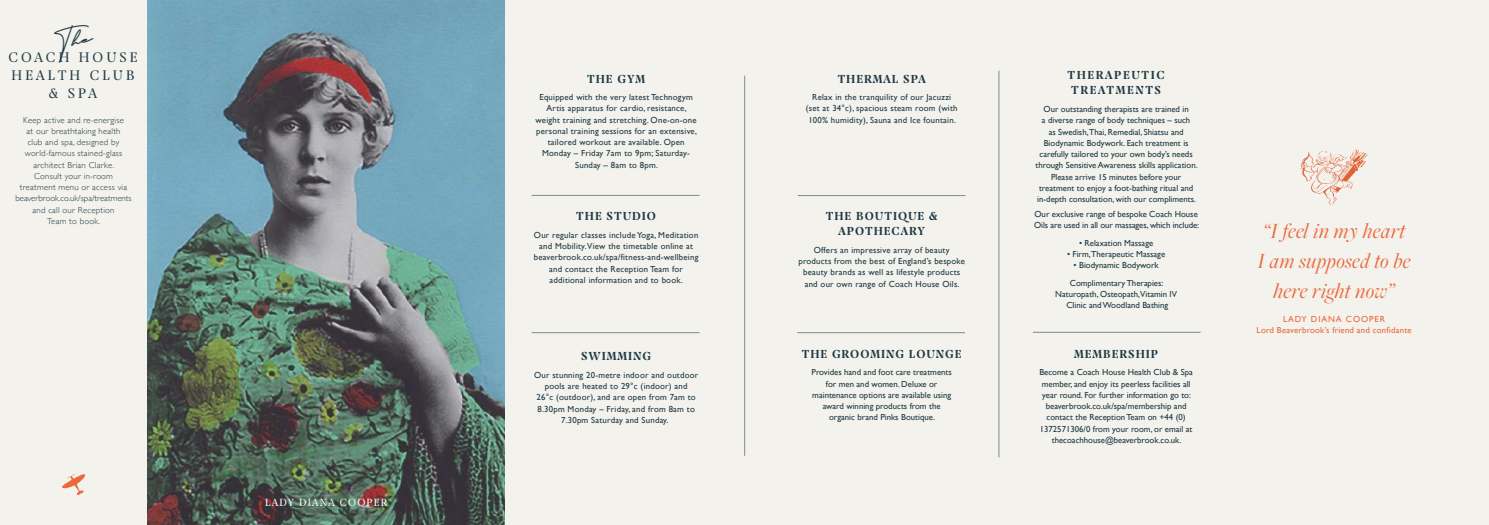
<style>
.page{position:relative;width:1489px;height:525px;background:#fff}
.page>*{position:absolute;margin:0;border:0;box-sizing:border-box;transform-origin:0 0}
.t1{font:italic 22.5px/30px "Freight Big Pro";letter-spacing:.015em;color:#ec6839;text-align:center}
.t2{font:15px/18px "Prospectus Std";letter-spacing:.2em;color:#1e3944;text-align:center}
.t3{font:12.5px/15px "Prospectus Std Bld";letter-spacing:.075em;color:#1e3944;text-align:center}
.t4{font:12.5px/15px "Prospectus Std Bld";letter-spacing:.125em;color:#1e3944}
.t5{font:11.25px "Prospectus Std";letter-spacing:.1em;color:#fff}
.t6{font:8.75px/11.2px "Gill Sans";color:#1e3944;text-align:center}
.t7{font:8.75px/11.2px "Gill Sans";letter-spacing:.025em;color:#1e3944;text-align:center}
.t8{font:300 8.75px/11.2px "Gill Sans";letter-spacing:.025em;color:#1e3944;text-align:center}
.t9{font:8.75px/11.2px "Gill Sans";letter-spacing:.025em;color:#ec6839;text-align:center}
</style>
<div class="page">
<div style="left:0;top:0;width:1488px;height:524px;background:#f3f2ed"></div>
<hr style="left:531px;top:195px;width:168px;height:1px;background:#808891">
<hr style="left:797px;top:195px;width:168px;height:1px;background:#808891">
<hr style="left:1032px;top:332px;width:168px;height:1px;background:#808891">
<hr style="left:531px;top:332px;width:168px;height:1px;background:#808891">
<hr style="left:797px;top:332px;width:167px;height:1px;background:#808891">
<hr style="left:744px;top:76px;width:1px;height:379px;background:#808891">
<hr style="left:998px;top:71px;width:1px;height:386px;background:#808891">
<svg style="left:62px;top:474px;width:23px;height:21px"></svg>
<svg style="left:1300px;top:149px;width:67px;height:56px"></svg>
<img style="left:147px;top:0;width:357px;height:524px">
<h2 class="t2" style="left:8px;top:47px;width:131px">COACH HOUSE<br>HEALTH CLUB &amp; SPA</h2>
<p class="t8" style="left:15px;top:114px;width:118px">Keep active and re-energise<br>at our breathtaking health<br>club and spa, designed by world-famous stained-glass architect Brian Clarke.<br>Consult your in-room treatment menu or access via beaverbrook.co.uk/spa/treatments and call our Reception<br>Team to book.</p>
<p class="t5" style="left:265px;top:494px;width:123px">LADY DIANA COOPER</p>
<h3 class="t3" style="left:587px;top:70px;width:59px">THE GYM</h3>
<p class="t7" style="left:535px;top:91px;width:163px">Equipped with the very latest Technogym Artis apparatus for cardio, resistance, weight training and stretching. One-on-one personal training sessions for an extensive, tailored workout are available. Open Monday – Friday 7am to 9pm; Saturday-Sunday – 8am to 8pm.</p>
<h3 class="t3" style="left:576px;top:208px;width:81px">THE STUDIO</h3>
<p class="t7" style="left:534px;top:229px;width:166px">Our regular classes include Yoga, Meditation and Mobility. View the timetable online at beaverbrook.co.uk/spa/fitness-and-wellbeing and contact the Reception Team for additional information and to book.</p>
<h3 class="t3" style="left:581px;top:348px;width:71px">SWIMMING</h3>
<p class="t7" style="left:534px;top:369px;width:166px">Our stunning 20-metre indoor and outdoor pools are heated to 29°c (indoor) and<br>26°c (outdoor), and are open from 7am to 8.30pm Monday – Friday, and from 8am to 7.30pm Saturday and Sunday.</p>
<h3 class="t3" style="left:837px;top:70px;width:89px">THERMAL SPA</h3>
<p class="t7" style="left:805px;top:91px;width:153px">Relax in the tranquility of our Jacuzzi (set at 34°c), spacious steam room (with<br>100% humidity), Sauna and Ice fountain.</p>
<h3 class="t3" style="left:825px;top:208px;width:113px">THE BOUTIQUE &amp;<br>APOTHECARY</h3>
<p class="t7" style="left:798px;top:244px;width:168px">Offers an impressive array of beauty products from the best of England’s bespoke beauty brands as well as lifestyle products and our own range of Coach House Oils.</p>
<h3 class="t3" style="left:801px;top:345px;width:161px">THE GROOMING LOUNGE</h3>
<p class="t6" style="left:811px;top:366px;width:142px">Provides hand and foot care treatments for men and women. Deluxe or maintenance options are available using award winning products from the organic brand Pinks Boutique.</p>
<h3 class="t4" style="left:1067px;top:67px;width:99px">THERAPEUTIC<br>TREATMENTS</h3>
<p class="t6" style="left:1035px;top:103px;width:164px">Our outstanding therapists are trained in<br>a diverse range of body techniques – such<br>as Swedish,Thai, Remedial, Shiatsu and Biodynamic Bodywork. Each treatment is carefully tailored to your own body’s needs through Sensitive Awareness skills application.<br>Please arrive 15 minutes before your treatment to enjoy a foot-bathing ritual and in-depth consultation, with our compliments.</p>
<p class="t6" style="left:1034px;top:208px;width:166px;text-align:left">Our exclusive range of bespoke Coach House<br>Oils are used in all our massages, which include:</p>
<p class="t6" style="left:1078px;top:237px;width:76px">• Relaxation Massage</p>
<p class="t6" style="left:1067px;top:248px;width:100px">• Firm,Therapeutic Massage</p>
<p class="t6" style="left:1069px;top:256px;width:95px;line-height:17.5px">• Biodynamic Bodywork<br>Complimentary Therapies:</p>
<p class="t6" style="left:1055px;top:288px;width:123px">Naturopath, Osteopath,Vitamin IV<br>Clinic and Woodland Bathing</p>
<h3 class="t3" style="left:1074px;top:345px;width:85px">MEMBERSHIP</h3>
<p class="t6" style="left:1039px;top:366px;width:155px">Become a Coach House Health Club &amp; Spa member, and enjoy its peerless facilities all year round. For further information go to: beaverbrook.co.uk/spa/membership and contact the Reception Team on +44 (0)<br>1372571306/0 from your room, or email at thecoachhouse@beaverbrook.co.uk.</p>
<h1 class="t1" style="left:1257px;top:215px;width:154px">“I feel in my heart<br>I am supposed to be here right now”</h1>
<p class="t9" style="left:1256px;top:313px;width:157px">LADY DIANA COOPER<br>Lord Beaverbrook’s friend and confidante</p>
</div>
